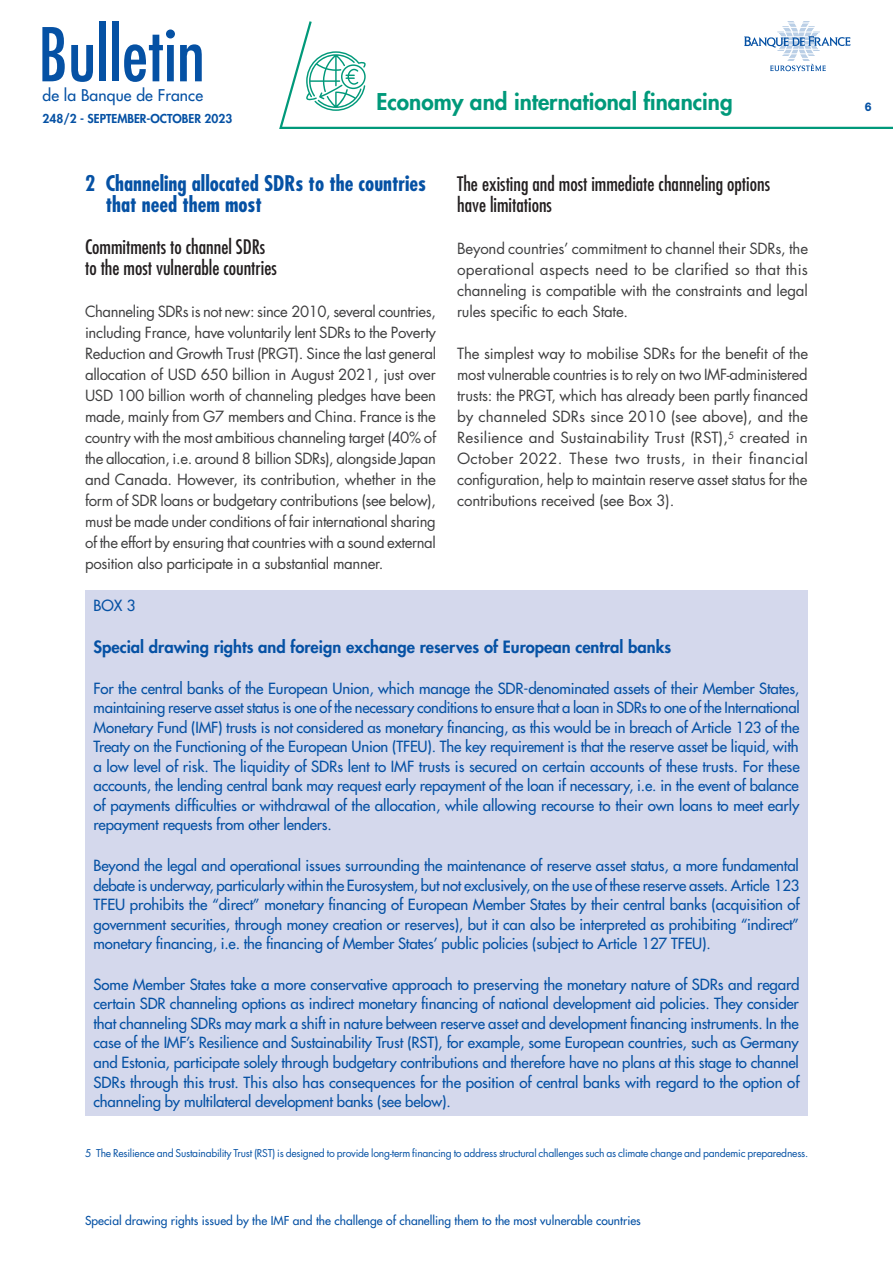
<style>
.page{position:relative;width:893px;height:1263px;background:#fff}
.page>*{position:absolute;margin:0;border:0;box-sizing:border-box;transform-origin:0 0}
.t1{font:condensed 72px "Futura Std";color:#0551a4}
.t2{font:800 22.5px "Futura Std";color:#00997a}
.t3{font:700 condensed 21px/21px "Futura Std";color:#0551a4}
.t4{font:condensed 19.5px/21px "Futura Std";color:#231f20}
.t5{font:800 16.5px "Futura Std";color:#0551a4}
.t6{font:500 15.75px "Futura Std";letter-spacing:.01em;color:#0551a4}
.t7{font:500 15px/19.5px "Futura Std";letter-spacing:-.01em;color:#0551a4;text-align:justify}
.t8{font:15px/21px "Futura Std";letter-spacing:-.01em;color:#3e3e3f;text-align:justify}
.t9{font:500 12px "Futura Std";color:#0551a4}
.t10{font:800 12px "Futura Std";color:#0551a4}
.t11{font:800 12px "Helvetica Neue LT Std";color:#0551a4;scale:.9 1}
.t12{font:10.5px "Futura Std";letter-spacing:-.025em;color:#0551a4}
</style>
<div class="page">
<svg style="left:279px;top:21px;width:614px;height:108px"></svg>
<svg style="left:306px;top:51px;width:60px;height:60px"></svg>
<svg style="left:744px;top:22px;width:106px;height:49px"></svg>
<div style="left:85px;top:590px;width:723px;height:525px;background:#d4d8ec"></div>
<h1 class="t1" style="left:38px;top:12px;width:168px">Bulletin</h1>
<p class="t6" style="left:43px;top:86px;width:162px">de la Banque de France</p>
<p class="t10" style="left:43px;top:111px;width:191px">248/2 - SEPTEMBER-OCTOBER 2023</p>
<h2 class="t2" style="left:376px;top:88px;width:358px">Economy and international financing</h2>
<p class="t11" style="left:865px;top:99px;width:9px">6</p>
<h3 class="t3" style="left:106px;top:173px;width:322px;text-indent:-21px">2 Channeling allocated SDRs to the countries that need them most</h3>
<h3 class="t4" style="left:85px;top:236px;width:193px">Commitments to channel SDRs to the most vulnerable countries</h3>
<p class="t8" style="left:85px;top:301px;width:353px">Channeling SDRs is not new: since 2010, several countries, including France, have voluntarily lent SDRs to the Poverty Reduction and Growth Trust (PRGT). Since the last general allocation of USD 650 billion in August 2021, just over USD 100 billion worth of channeling pledges have been made, mainly from G7 members and China. France is the country with the most ambitious channeling target (40% of the allocation, i.e. around 8 billion SDRs), alongside Japan and Canada. However, its contribution, whether in the form of SDR loans or budgetary contributions (see below), must be made under conditions of fair international sharing of the effort by ensuring that countries with a sound external position also participate in a substantial manner.</p>
<h3 class="t4" style="left:457px;top:173px;width:314px">The existing and most immediate channeling options have limitations</h3>
<p class="t8" style="left:457px;top:238px;width:353px">Beyond countries’ commitment to channel their SDRs, the operational aspects need to be clarified so that this channeling is compatible with the constraints and legal rules specific to each State.</p>
<p class="t8" style="left:457px;top:343px;width:353px">The simplest way to mobilise SDRs for the benefit of the most vulnerable countries is to rely on two IMF‑administered trusts: the PRGT, which has already been partly financed by channeled SDRs since 2010 (see above), and the Resilience and Sustainability Trust (RST),<sup>5</sup> created in October 2022. These two trusts, in their financial configuration, help to maintain reserve asset status for the contributions received (see Box 3).</p>
<p class="t7" style="left:94px;top:596px;width:44px">BOX 3</p>
<p class="t5" style="left:94px;top:637px;width:579px">Special drawing rights and foreign exchange reserves of European central banks</p>
<p class="t7" style="left:94px;top:679px;width:708px">For the central banks of the European Union, which manage the SDR‑denominated assets of their Member States, maintaining reserve asset status is one of the necessary conditions to ensure that a loan in SDRs to one of the International Monetary Fund (IMF) trusts is not considered as monetary financing, as this would be in breach of Article 123 of the Treaty on the Functioning of the European Union (TFEU). The key requirement is that the reserve asset be liquid, with a low level of risk. The liquidity of SDRs lent to IMF trusts is secured on certain accounts of these trusts. For these accounts, the lending central bank may request early repayment of the loan if necessary, i.e. in the event of balance of payments difficulties or withdrawal of the allocation, while allowing recourse to their own loans to meet early repayment requests from other lenders.</p>
<p class="t7" style="left:94px;top:856px;width:708px">Beyond the legal and operational issues surrounding the maintenance of reserve asset status, a more fundamental debate is underway, particularly within the Eurosystem, but not exclusively, on the use of these reserve assets. Article 123<br>TFEU prohibits the “direct” monetary financing of European Member States by their central banks (acquisition of government securities, through money creation or reserves), but it can also be interpreted as prohibiting “indirect” monetary financing, i.e. the financing of Member States’ public policies (subject to Article 127 TFEU).</p>
<p class="t7" style="left:94px;top:975px;width:708px">Some Member States take a more conservative approach to preserving the monetary nature of SDRs and regard certain SDR channeling options as indirect monetary financing of national development aid policies. They consider that channeling SDRs may mark a shift in nature between reserve asset and development financing instruments. In the case of the IMF’s Resilience and Sustainability Trust (RST), for example, some European countries, such as Germany and Estonia, participate solely through budgetary contributions and therefore have no plans at this stage to channel SDRs through this trust. This also has consequences for the position of central banks with regard to the option of channeling by multilateral development banks (see below).</p>
<p class="t12" style="left:85px;top:1147px;width:725px">5 The Resilience and Sustainability Trust (RST) is designed to provide long‑term financing to address structural challenges such as climate change and pandemic preparedness.</p>
<p class="t9" style="left:85px;top:1213px;width:557px">Special drawing rights issued by the IMF and the challenge of chanelling them to the most vulnerable countries</p>
</div>
